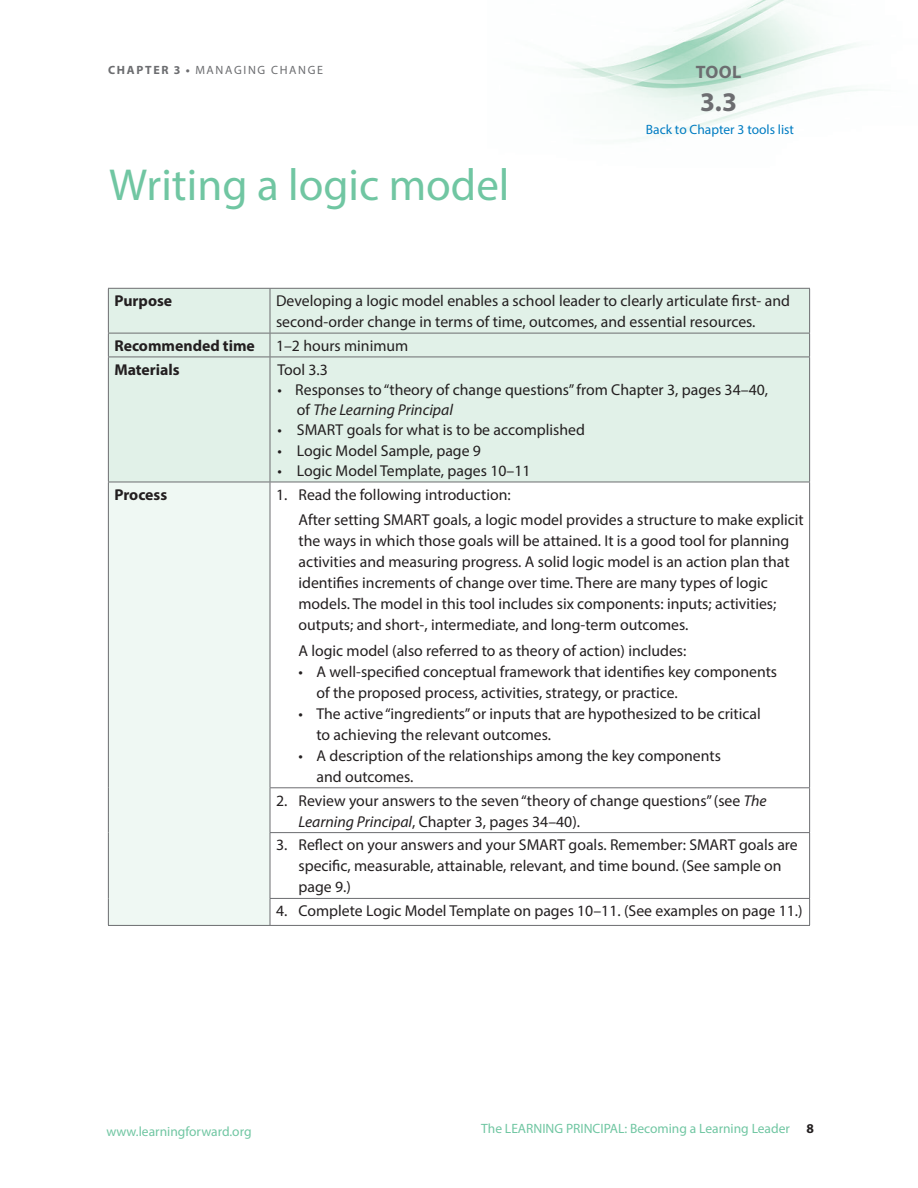
<style>
.page{position:relative;width:918px;height:1188px;background:#fff}
.page>*{position:absolute;margin:0;border:0;box-sizing:border-box;transform-origin:0 0}
.Tool_title{font:45px "Myriad Pro";color:#70c6a2}
.Text_body{font:700 27px "Myriad Pro";color:#6c6d70}
.Text_body-2{font:700 18px "Myriad Pro";color:#6c6d70}
.Table_text_numbered{font:15.75px/21px "Myriad Pro";color:#231f20}
.Text_Myriad_Pro{font:15.75px/20.2px "Myriad Pro";color:#231f20}
.Table_text_regular{font:15.75px/21px "Myriad Pro";color:#231f20}
.Text_Myriad_Pro-2{font:700 15.75px "Myriad Pro";color:#231f20}
.t1{font:13.5px "Myriad Pro";color:#70c6a2}
.Source{font:13.5px "Myriad Pro";color:#007cc2}
.t2{font:12px "Myriad Pro";letter-spacing:.14em;color:#6c6d70}
.s1{font-weight:700}
.s2{font-style:italic}
.s3{font-weight:700;color:#231f20}
</style>
<div class="page">
<img style="left:566px;top:0;width:302px;height:140px">
<div style="left:109px;top:289px;width:700px;height:193px;background:#e1f1e8"></div>
<div style="left:108px;top:482px;width:162px;height:443px;background:#eff8f3"></div>
<hr style="left:108px;top:289px;width:1px;height:44px;background:#6c6d70">
<hr style="left:270px;top:289px;width:1px;height:44px;background:#6c6d70">
<hr style="left:809px;top:289px;width:1px;height:44px;background:#6c6d70">
<hr style="left:108px;top:333px;width:162px;height:1px;background:#6c6d70">
<svg style="left:108px;top:333px;width:1px;height:24px"></svg>
<hr style="left:270px;top:333px;width:540px;height:1px;background:#6c6d70">
<svg style="left:270px;top:333px;width:1px;height:24px"></svg>
<svg style="left:809px;top:333px;width:1px;height:24px"></svg>
<hr style="left:108px;top:357px;width:162px;height:1px;background:#6c6d70">
<hr style="left:108px;top:357px;width:1px;height:125px;background:#6c6d70">
<hr style="left:270px;top:357px;width:540px;height:1px;background:#6c6d70">
<hr style="left:270px;top:357px;width:1px;height:125px;background:#6c6d70">
<hr style="left:809px;top:357px;width:1px;height:125px;background:#6c6d70">
<hr style="left:108px;top:482px;width:162px;height:1px;background:#6c6d70">
<hr style="left:108px;top:482px;width:1px;height:306px;background:#6c6d70">
<hr style="left:270px;top:482px;width:540px;height:1px;background:#6c6d70">
<hr style="left:270px;top:482px;width:1px;height:305px;background:#6c6d70">
<hr style="left:809px;top:482px;width:1px;height:305px;background:#6c6d70">
<hr style="left:108px;top:788px;width:1px;height:45px;background:#6c6d70">
<hr style="left:270px;top:787px;width:540px;height:1px;background:#6c6d70">
<hr style="left:270px;top:788px;width:1px;height:44px;background:#6c6d70">
<hr style="left:809px;top:788px;width:1px;height:44px;background:#6c6d70">
<hr style="left:108px;top:833px;width:1px;height:65px;background:#6c6d70">
<hr style="left:270px;top:832px;width:540px;height:1px;background:#6c6d70">
<hr style="left:270px;top:833px;width:1px;height:65px;background:#6c6d70">
<hr style="left:809px;top:833px;width:1px;height:65px;background:#6c6d70">
<svg style="left:108px;top:898px;width:1px;height:27px"></svg>
<hr style="left:270px;top:898px;width:540px;height:1px;background:#6c6d70">
<svg style="left:270px;top:899px;width:1px;height:26px"></svg>
<svg style="left:809px;top:899px;width:1px;height:26px"></svg>
<hr style="left:108px;top:925px;width:162px;height:1px;background:#6c6d70">
<hr style="left:270px;top:925px;width:540px;height:1px;background:#6c6d70">
<hr style="left:108px;top:288px;width:162px;height:1px;background:#6c6d70">
<hr style="left:270px;top:288px;width:540px;height:1px;background:#6c6d70">
<p class="t2" style="left:108px;top:62px;width:217px"><span class="s1">CHAPTER 3 •</span> MANAGING CHANGE</p>
<p class="Tool_title" style="left:109px;top:157px;width:402px">Writing a logic model</p>
<p class="Text_body-2" style="left:696px;top:60px;width:47px">TOOL</p>
<p class="Text_body" style="left:700px;top:84px;width:38px">3.3</p>
<p class="Source" style="left:646px;top:121px;width:150px">Back to Chapter 3 tools list</p>
<p class="Text_Myriad_Pro-2" style="left:114px;top:291px;width:59px">Purpose</p>
<p class="Table_text_regular" style="left:276px;top:290px;width:516px">Developing a logic model enables a school leader to clearly articulate first- and second-order change in terms of time, outcomes, and essential resources.</p>
<p class="Text_Myriad_Pro-2" style="left:114px;top:335px;width:142px">Recommended time</p>
<p class="Text_Myriad_Pro" style="left:276px;top:335px;width:134px">1–2 hours minimum</p>
<p class="Text_Myriad_Pro-2" style="left:114px;top:359px;width:67px">Materials</p>
<p class="Text_Myriad_Pro" style="left:277px;top:359px;width:52px">Tool 3.3</p>
<p class="Text_Myriad_Pro" style="left:297px;top:379px;width:473px;text-indent:-19px">• Responses to “theory of change questions” from Chapter 3, pages 34–40, of <span class="s2">The Learning Principal</span></p>
<p class="Text_Myriad_Pro" style="left:278px;top:420px;width:309px">• SMART goals for what is to be accomplished</p>
<p class="Text_Myriad_Pro" style="left:278px;top:440px;width:205px">• Logic Model Sample, page 9</p>
<p class="Text_Myriad_Pro" style="left:278px;top:460px;width:255px">• Logic Model Template, pages 10–11</p>
<p class="Text_Myriad_Pro-2" style="left:114px;top:484px;width:54px">Process</p>
<p class="Table_text_numbered" style="left:276px;top:484px;width:236px">1. Read the following introduction:</p>
<p class="Table_text_numbered" style="left:298px;top:509px;width:507px">After setting SMART goals, a logic model provides a structure to make explicit the ways in which those goals will be attained. It is a good tool for planning activities and measuring progress. A solid logic model is an action plan that identifies increments of change over time. There are many types of logic models. The model in this tool includes six components: inputs; activities; outputs; and short-, intermediate, and long-term outcomes.</p>
<p class="Table_text_numbered" style="left:298px;top:640px;width:389px">A logic model (also referred to as theory of action) includes:</p>
<p class="Table_text_numbered" style="left:316px;top:661px;width:462px;text-indent:-18px">• A well-specified conceptual framework that identifies key components of the proposed process, activities, strategy, or practice.</p>
<p class="Table_text_numbered" style="left:317px;top:703px;width:446px;text-indent:-18px">• The active ‘‘ingredients’’ or inputs that are hypothesized to be critical to achieving the relevant outcomes.</p>
<p class="Table_text_numbered" style="left:316px;top:745px;width:406px;text-indent:-18px">• A description of the relationships among the key components and outcomes.</p>
<p class="Table_text_numbered" style="left:299px;top:790px;width:470px;text-indent:-23px">2. Review your answers to the seven “theory of change questions” (see <span class="s2">The<br>Learning Principal</span>, Chapter 3, pages 34–40).</p>
<p class="Table_text_numbered" style="left:298px;top:834px;width:501px;text-indent:-22px">3. Reflect on your answers and your SMART goals. Remember: SMART goals are specific, measurable, attainable, relevant, and time bound. (See sample on page 9.)</p>
<p class="Table_text_numbered" style="left:276px;top:900px;width:528px">4. Complete Logic Model Template on pages 10–11. (See examples on page 11.)</p>
<p class="t1" style="left:106px;top:1123px;width:147px">www.learningforward.org</p>
<p class="t1" style="left:481px;top:1120px;width:334px">The LEARNING PRINCIPAL: Becoming a Learning Leader <span class="s3">8</span></p>
</div>
